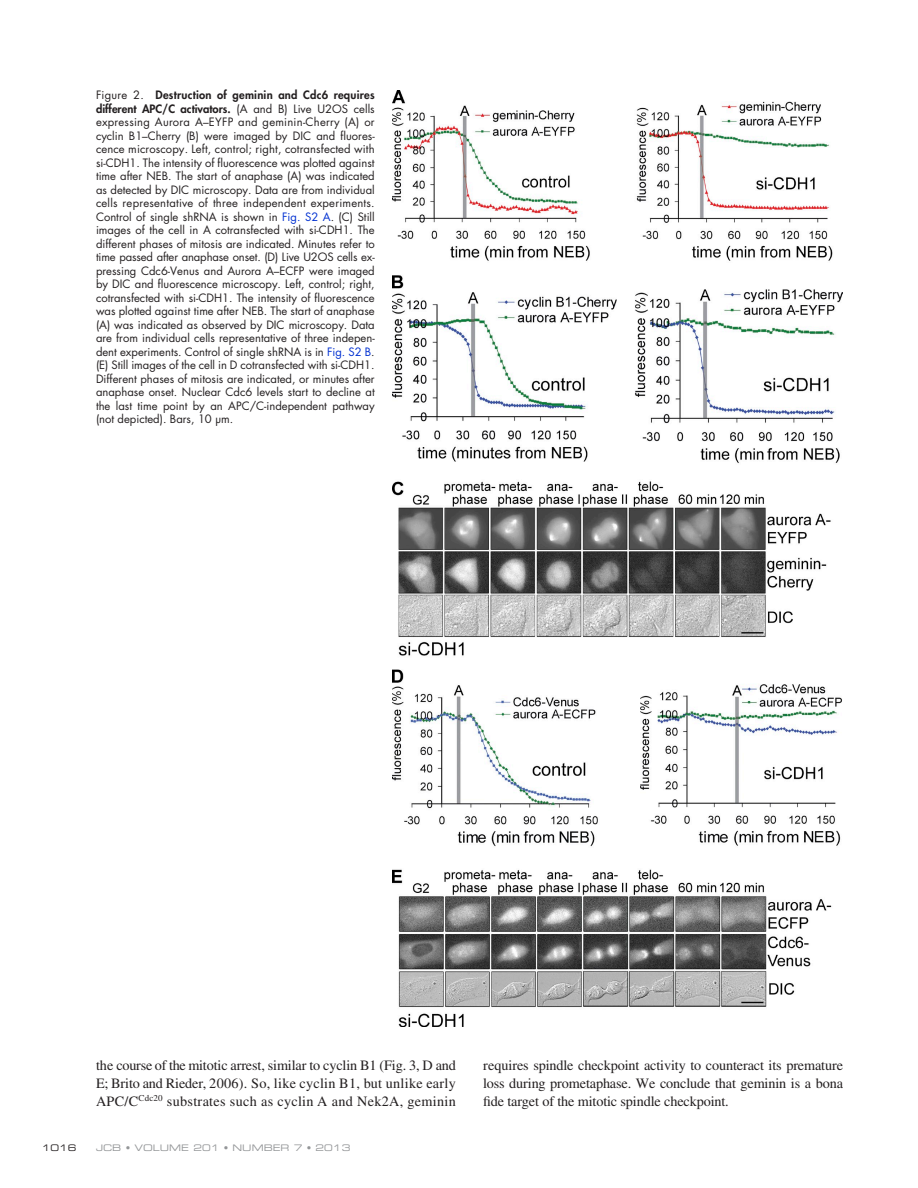
<style>
.page{position:relative;width:918px;height:1188px;background:#fff}
.page>*{position:absolute;margin:0;border:0;box-sizing:border-box;transform-origin:0 0}
.t1{font:14.25px/18px "Times LT Std";color:#231f20;text-align:justify}
.t2{font:11.25px/13.5px "Futura Std";color:#231f20;text-align:justify}
.t3{font:9px "Eurostile LT Std Ex 2";color:#949698}
.t4{font:9px "Eurostile LT Std Ex 2";color:#231f20}
.s1{font-weight:800}
.s2{color:#0030d1}
</style>
<div class="page">
<img style="left:393px;top:90px;width:450px;height:936px">
<p class="t2" style="left:96px;top:89px;width:280px">Figure 2. <span class="s1">Destruction of geminin and Cdc6 requires different APC/C activators.</span> (A and B) Live U2OS cells expressing Aurora A–EYFP and geminin-Cherry (A) or cyclin B1–Cherry (B) were imaged by DIC and fluores&shy;cence microscopy. Left, control; right, cotransfected with si-CDH1. The intensity of fluorescence was plotted against time after NEB. The start of anaphase (A) was indicated as detected by DIC microscopy. Data are from individual cells representative of three independent experiments.<br>Control of single shRNA is shown in <span class="s2">Fig. S2 A</span>. (C) Still images of the cell in A cotransfected with si-CDH1. The different phases of mitosis are indicated. Minutes refer to time passed after anaphase onset. (D) Live U2OS cells ex&shy;pressing Cdc6-Venus and Aurora A–ECFP were imaged by DIC and fluorescence microscopy. Left, control; right, cotransfected with si-CDH1. The intensity of fluorescence was plotted against time after NEB. The start of anaphase (A) was indicated as observed by DIC microscopy. Data are from individual cells representative of three indepen&shy;dent experiments. Control of single shRNA is in <span class="s2">Fig. S2 B</span>. (E) Still images of the cell in D cotransfected with si-CDH1.<br>Different phases of mitosis are indicated, or minutes after anaphase onset. Nuclear Cdc6 levels start to decline at the last time point by an APC/C-independent pathway (not depicted). Bars, 10 µm.</p>
<p class="t1" style="left:96px;top:1057px;width:362px">the course of the mitotic arrest, similar to cyclin B1 (Fig. 3, D and E; Brito and Rieder, 2006). So, like cyclin B1, but unlike early APC/C<sup>Cdc20</sup> substrates such as cyclin A and Nek2A, geminin</p>
<p class="t4" style="left:42px;top:1142px;width:36px">1016</p>
<p class="t3" style="left:96px;top:1142px;width:256px">JCB • VOLUME 201 • NUMBER 7 • 2013</p>
<p class="t1" style="left:483px;top:1057px;width:362px">requires spindle checkpoint activity to counteract its premature loss during prometaphase. We conclude that geminin is a bona fide target of the mitotic spindle checkpoint.</p>
</div>
